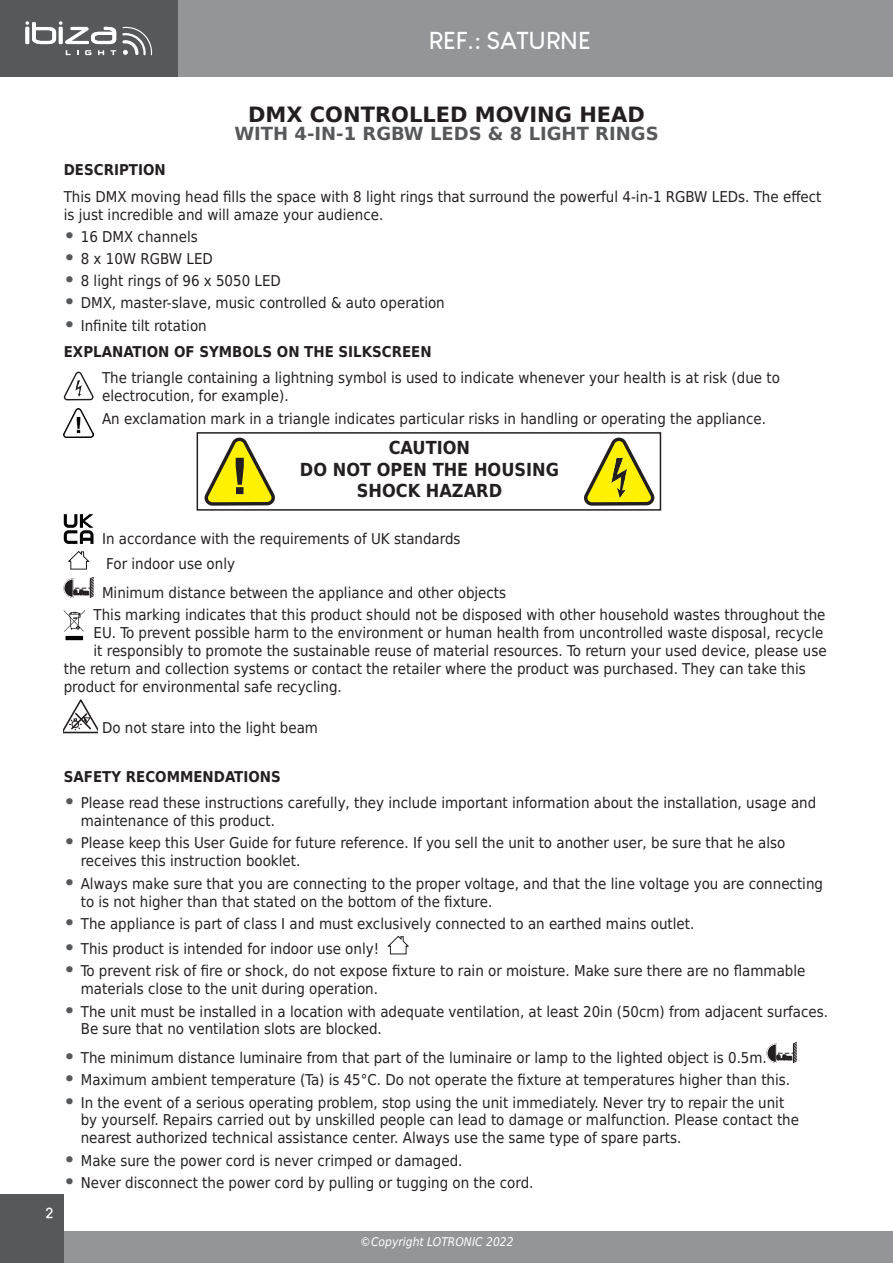
<style>
.page{position:relative;width:893px;height:1263px;background:#fff}
.page>*{position:absolute;margin:0;border:0;box-sizing:border-box;transform-origin:0 0}
.t1{font:700 24px "Louis George Cafe";color:#fff}
.t2{font:700 21px "DejaVu Sans";color:#231f20}
.t3{font:700 18px/21.6px "DejaVu Sans Condensed";color:#231f20;text-align:center}
.t4{font:700 18px "DejaVu Sans";color:#57585a}
.t5{font:15px/18px "DejaVu Sans Condensed";color:#231f20}
.t6{font:700 15px/26.4px "DejaVu Sans Condensed";color:#231f20}
.t7{font:700 15px "Louis George Cafe";color:#fff}
.t8{font:italic 12px "DejaVu Sans Condensed";color:#fff}
.s1{font-family:"DejaVu Sans";font-weight:700;font-size:18px;color:#57585a}
.s2{font-family:"DejaVu Sans";font-size:18px;color:#57585a}
.s3{font-weight:400}
</style>
<div class="page">
<div style="left:0;top:0;width:893px;height:77px;background:#939598"></div>
<div style="left:0;top:1231px;width:893px;height:32px;background:#939598"></div>
<div style="left:0;top:0;width:178px;height:77px;background:#57585a"></div>
<svg style="left:122px;top:27px;width:30px;height:28px"></svg>
<svg style="left:25px;top:21px;width:91px;height:23px"></svg>
<svg style="left:66px;top:50px;width:5px;height:5px"></svg>
<svg style="left:85px;top:50px;width:6px;height:5px"></svg>
<svg style="left:98px;top:50px;width:6px;height:5px"></svg>
<svg style="left:110px;top:50px;width:6px;height:5px"></svg>
<div style="left:0;top:1195px;width:64px;height:68px;background:#57585a"></div>
<svg style="left:64px;top:372px;width:30px;height:28px"></svg>
<img style="left:70px;top:379px;width:18px;height:19px">
<img style="left:64px;top:409px;width:30px;height:28px">
<svg style="left:64px;top:514px;width:30px;height:30px"></svg>
<svg style="left:68px;top:551px;width:21px;height:18px"></svg>
<svg style="left:64px;top:577px;width:30px;height:21px"></svg>
<svg style="left:64px;top:610px;width:21px;height:30px"></svg>
<svg style="left:64px;top:699px;width:34px;height:34px"></svg>
<svg style="left:388px;top:936px;width:21px;height:18px"></svg>
<svg style="left:767px;top:1042px;width:30px;height:21px"></svg>
<svg style="left:205px;top:438px;width:70px;height:68px"></svg>
<svg style="left:584px;top:438px;width:70px;height:68px"></svg>
<img style="left:597px;top:456px;width:44px;height:43px">
<div style="left:197px;top:432px;width:464px;height:79px;border:2px solid #231f20"></div>
<h1 class="t1" style="left:429px;top:26px;width:163px">REF.: SATURNE</h1>
<h2 class="t2" style="left:248px;top:98px;width:398px">DMX CONTROLLED MOVING HEAD</h2>
<p class="t4" style="left:234px;top:119px;width:426px">WITH 4-IN-1 RGBW LEDS &amp; 8 LIGHT RINGS</p>
<p class="t6" style="left:64px;top:156px;width:103px">DESCRIPTION</p>
<p class="t5" style="left:64px;top:187px;width:759px">This DMX moving head fills the space with 8 light rings that surround the powerful 4-in-1 RGBW LEDs. The effect is just incredible and will amaze your audience.</p>
<p class="t5" style="left:64px;top:227px;width:136px"><span class="s1">•</span> 16 DMX channels</p>
<p class="t5" style="left:64px;top:249px;width:151px"><span class="s1">•</span> 8 x 10W RGBW LED</p>
<p class="t5" style="left:64px;top:271px;width:219px"><span class="s1">•</span> 8 light rings of 96 x 5050 LED</p>
<p class="t5" style="left:64px;top:294px;width:383px"><span class="s1">•</span> DMX, master-slave, music controlled &amp; auto operation</p>
<p class="t6" style="left:64px;top:312px;width:369px"><span class="s2">•</span> <span class="s3">Infinite tilt rotation<br></span>EXPLANATION OF SYMBOLS ON THE SILKSCREEN</p>
<p class="t5" style="left:102px;top:369px;width:679px">The triangle containing a lightning symbol is used to indicate whenever your health is at risk (due to electrocution, for example).</p>
<p class="t5" style="left:102px;top:409px;width:665px">An exclamation mark in a triangle indicates particular risks in handling or operating the appliance.</p>
<p class="t3" style="left:300px;top:436px;width:261px">CAUTION<br>DO NOT OPEN THE HOUSING<br>SHOCK HAZARD</p>
<p class="t7" style="left:46px;top:1203px;width:9px">2</p>
<p class="t5" style="left:102px;top:525px;width:360px;line-height:25.5px">In accordance with the requirements of UK standards<br>For indoor use only</p>
<p class="t5" style="left:94px;top:581px;width:733px;line-height:22.2px;text-indent:-20px"><sup>0.5m</sup> Minimum distance between the appliance and other objects<br>This marking indicates that this product should not be disposed with other household wastes throughout the</p>
<p class="t5" style="left:94px;top:624px;width:731px">EU. To prevent possible harm to the environment or human health from uncontrolled waste disposal, recycle</p>
<p class="t5" style="left:94px;top:641px;width:735px">it responsibly to promote the sustainable reuse of material resources. To return your used device, please use</p>
<p class="t5" style="left:64px;top:659px;width:743px">the return and collection systems or contact the retailer where the product was purchased. They can take this</p>
<p class="t5" style="left:64px;top:677px;width:280px">product for environmental safe recycling.</p>
<p class="t5" style="left:102px;top:719px;width:217px">Do not stare into the light beam</p>
<p class="t6" style="left:64px;top:763px;width:219px">SAFETY RECOMMENDATIONS</p>
<p class="t5" style="left:81px;top:794px;width:737px;text-indent:-17px"><span class="s1">•</span> Please read these instructions carefully, they include important information about the installation, usage and maintenance of this product.</p>
<p class="t5" style="left:81px;top:834px;width:706px;text-indent:-17px"><span class="s1">•</span> Please keep this User Guide for future reference. If you sell the unit to another user, be sure that he also receives this instruction booklet.</p>
<p class="t5" style="left:81px;top:874px;width:744px;text-indent:-17px"><span class="s1">•</span> Always make sure that you are connecting to the proper voltage, and that the line voltage you are connecting to is not higher than that stated on the bottom of the fixture.</p>
<p class="t5" style="left:64px;top:914px;width:632px"><span class="s1">•</span> The appliance is part of class I and must exclusively connected to an earthed mains outlet.</p>
<p class="t5" style="left:64px;top:939px;width:317px"><span class="s1">•</span> This product is intended for indoor use only!</p>
<p class="t5" style="left:81px;top:962px;width:726px;text-indent:-17px"><span class="s1">•</span> To prevent risk of fire or shock, do not expose fixture to rain or moisture. Make sure there are no flammable materials close to the unit during operation.</p>
<p class="t5" style="left:81px;top:1002px;width:749px;text-indent:-17px"><span class="s1">•</span> The unit must be installed in a location with adequate ventilation, at least 20in (50cm) from adjacent surfaces.<br>Be sure that no ventilation slots are blocked.</p>
<p class="t5" style="left:64px;top:1048px;width:730px"><span class="s1">•</span> The minimum distance luminaire from that part of the luminaire or lamp to the lighted object is 0.5m. <sup>0.5m</sup></p>
<p class="t5" style="left:64px;top:1071px;width:728px"><span class="s1">•</span> Maximum ambient temperature (Ta) is 45°C. Do not operate the fixture at temperatures higher than this.</p>
<p class="t5" style="left:81px;top:1093px;width:720px;text-indent:-17px"><span class="s1">•</span> In the event of a serious operating problem, stop using the unit immediately. Never try to repair the unit by yourself. Repairs carried out by unskilled people can lead to damage or malfunction. Please contact the nearest authorized technical assistance center. Always use the same type of spare parts.</p>
<p class="t5" style="left:64px;top:1151px;width:400px"><span class="s1">•</span> Make sure the power cord is never crimped or damaged.</p>
<p class="t5" style="left:64px;top:1173px;width:471px"><span class="s1">•</span> Never disconnect the power cord by pulling or tugging on the cord.</p>
<p class="t8" style="left:360px;top:1233px;width:155px">©Copyright LOTRONIC 2022</p>
</div>
